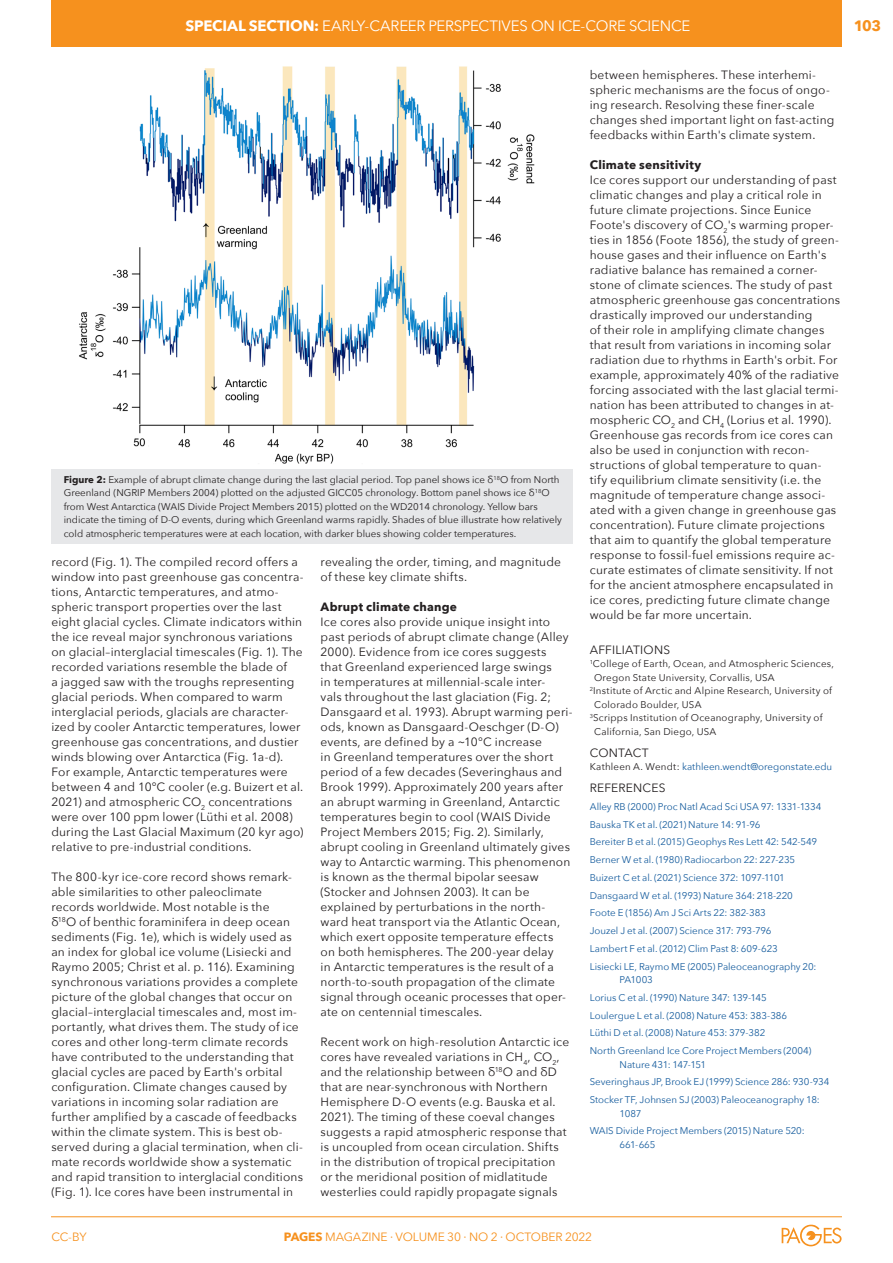
<style>
.page{position:relative;width:893px;height:1263px;background:#fff}
.page>*{position:absolute;margin:0;border:0;box-sizing:border-box;transform-origin:0 0}
.HEADER-Title{font:15px "Avenir Next";letter-spacing:-.015em;color:#fff}
.t1{font:700 15px "Avenir Next";color:#f6911e}
._3col-text{font:12px/15px "Avenir Next";letter-spacing:.015em;color:#231f20}
.t2{font:12px "Avenir Next";letter-spacing:-.005em;color:#f6911e}
._3col-subtitles{font:700 12px "Avenir Next";letter-spacing:.02em;color:#231f20}
.ARTICLE-INFO-Title{font:12px "Avenir Next";letter-spacing:.02em;color:#231f20}
.ARTICLE-INFO-Referen{font:9.75px/13.5px "Avenir Next";letter-spacing:-.005em;color:#175d9e}
.ARTICLE-Figure_Capti{font:9.75px/13.5px "Avenir Next";color:#231f20}
.ARTICLE-INFO-Authors{font:9.75px/13.5px "Avenir Next";letter-spacing:.02em;color:#231f20}
.ARTICLE-INFO-General{font:9.75px "Avenir Next";color:#175d9e}
.s1{font-weight:700}
.s2{color:#231f20}
</style>
<div class="page">
<hr style="left:51px;top:1216px;width:791px;height:1px;background:#f6911e">
<svg style="left:782px;top:1225px;width:60px;height:21px"></svg>
<div style="left:51px;top:0;width:791px;height:46px;background:#f6911e"></div>
<div style="left:51px;top:469px;width:522px;height:75px;background:#e6e7e9"></div>
<img style="left:79px;top:66px;width:456px;height:398px">
<p class="HEADER-Title" style="left:186px;top:13px;width:504px"><span class="s1">SPECIAL SECTION:</span> Early-career perspectives on i ce-co re scien ce</p>
<p class="t1" style="left:854px;top:12px;width:29px">103</p>
<p class="ARTICLE-Figure_Capti" style="left:64px;top:472px;width:500px"><span class="s1">Figure 2:</span> Example of abrupt climate change during the last glacial period. Top panel shows ice δ<sup>18</sup>O from North Greenland (NGRIP Members 2004) plotted on the adjusted GICC05 chronology. Bottom panel shows ice δ<sup>18</sup>O from West Antarctica (WAIS Divide Project Members 2015) plotted on the WD2014 chronology. Yellow bars indicate the timing of D-O events, during which Greenland warms rapidly. Shades of blue illustrate how relatively cold atmospheric temperatures were at each location, with darker blues showing colder temperatures.</p>
<p class="_3col-text" style="left:51px;top:554px;width:254px">record (Fig. 1). The compiled record offers a window into past greenhouse gas concentra&shy;tions, Antarctic temperatures, and atmo&shy;spheric transport properties over the last eight glacial cycles. Climate indicators within the ice reveal major synchronous variations on glacial–interglacial timescales (Fig. 1). The recorded variations resemble the blade of<br>a jagged saw with the troughs representing glacial periods. When compared to warm interglacial periods, glacials are character&shy;ized by cooler Antarctic temperatures, lower greenhouse gas concentrations, and dustier winds blowing over Antarctica (Fig. 1a-d).<br>For example, Antarctic temperatures were between 4 and 10℃ cooler (e.g. B uizert et al.<br>2021) and atmospheric CO<sub>2</sub> concentrations were over 100 ppm lower (Lüthi et al. 2008) during the Last Glacial Maximum (20 kyr ago) relative to pre-industrial conditions.</p>
<p class="_3col-text" style="left:51px;top:869px;width:253px">The 800-kyr ice-core record shows remark&shy;able similarities to other paleoclimate records worldwide. Most notable is the<br>δ<sup>18</sup>O of benthic foraminifera in deep ocean sediments (Fig. 1e), which is widely used as an index for global ice volume (Lisiecki and Raymo 2005; Christ et al. p. 116). Examining synchronous variations provides a complete picture of the global changes that occur on glacial–interglacial timescales and, most im&shy;portantly, what drives them. The study of ice cores and other long-term climate records have contributed to the understanding that glacial cycles are paced by Earth's orbital configuration. Climate changes caused by variations in incoming solar radiation are further amplified by a cascade of feedbacks within the climate system. This is best ob&shy;served during a glacial termination, when cli&shy;mate records worldwide show a systematic and rapid transition to interglacial conditions (Fig. 1). Ice cores have been instrumental in</p>
<p class="_3col-text" style="left:321px;top:554px;width:242px">revealing the order, timing, and magnitude of these key climate shifts.</p>
<p class="_3col-subtitles" style="left:321px;top:597px;width:138px">Abrupt climate change</p>
<p class="_3col-text" style="left:321px;top:614px;width:254px">Ice cores also provide unique insight into past periods of abrupt climate change (Alley 2000). Evidence from ice cores suggests<br>that Greenland experienced large swings<br>in temperatures at millennial-scale inter-<br>vals throughout the last glaciation (Fig. 2; Dansgaard et al. 1993). Abrupt warming peri&shy;ods, known as Dansgaard-Oeschger (D-O) events, are defined by a ~10°C increase<br>in Greenland temperatures over the short period of a few decades (Severinghaus and<br>B rook 1999). Approximately 200 years after an abrupt warming in Greenland, Antarctic temperatures begin to cool (WAIS Divide Project Members 2015; Fig. 2). Similarly, abrupt cooling in Greenland ultimately gives way to Antarctic warming. This phenomenon is known as the thermal bipolar seesaw (Stocker and Johnsen 2003). It can be explained by perturbations in the north&shy;ward heat transport via the Atlantic Ocean, which exert opposite temperature effects<br>on both hemispheres. The 200-year delay<br>in Antarctic temperatures is the result of a north-to-south propagation of the climate signal through oceanic processes that oper&shy;ate on centennial timescales.</p>
<p class="_3col-text" style="left:321px;top:1034px;width:250px">Recent work on high-resolution Antarctic ice cores have revealed variations in CH<sub>4</sub>, CO<sub>2</sub>, and the relationship between δ<sup>18</sup>O and δD that are near-synchronous with Northern Hemisphere D-O events (e.g. Bauska et al.<br>2021). The timing of these coeval changes suggests a rapid atmospheric response that is uncoupled from ocean circulation. Shifts in the distribution of tropical precipitation or the meridional position of midlatitude westerlies could rapidly propagate signals</p>
<p class="_3col-text" style="left:590px;top:67px;width:246px">between hemispheres. These interhemi&shy;spheric mechanisms are the focus of ongo&shy;ing research. Resolving these finer-scale changes shed important light on fast-acting feedbacks within Earth's climate system.</p>
<p class="_3col-subtitles" style="left:590px;top:154px;width:113px">Climate sensitivity</p>
<p class="_3col-text" style="left:590px;top:172px;width:252px">Ice cores support our understanding of past climatic changes and play a critical role in future climate projections. Since Eunice Foote's discovery of CO<sub>2</sub>'s warming proper&shy;ties in 1856 (Foote 1856), the study of green&shy;house gases and their influence on Earth's radiative balance has remained a corner&shy;stone of climate sciences. The study of past atmospheric greenhouse gas concentrations drastically improved our understanding<br>of their role in amplifying climate changes that result from variations in incoming solar radiation due to rhythms in Earth's orbit. For example, approximately 40% of the radiative forcing associated with the last glacial termi&shy;nation has been attributed to changes in at&shy;mospheric CO<sub>2</sub> and CH<sub>4</sub> (Lorius et al. 1990).<br>Greenhouse gas records from ice cores can also be used in conjunction with recon&shy;structions of global temperature to quan&shy;tify equilibrium climate sensitivity (i.e. the magnitude of temperature change associ&shy;ated with a given change in greenhouse gas concentration). Future climate projections that aim to quantify the global temperature response to fossil-fuel emissions require ac&shy;curate estimates of climate sensitivity. If not for the ancient atmosphere encapsulated in ice cores, predicting future climate change would be far more uncertain.</p>
<p class="ARTICLE-INFO-Title" style="left:590px;top:639px;width:81px">AFFILIATIONS</p>
<p class="ARTICLE-INFO-Authors" style="left:594px;top:656px;width:241px;text-indent:-4px"><sup>1</sup>College of Earth, Ocean, and Atmospheric Sciences,<br>Oregon State University, Corvallis, USA</p>
<p class="ARTICLE-INFO-Authors" style="left:594px;top:683px;width:240px;text-indent:-4px"><sup>2</sup>Institute of Arctic and Alpine Research, University of<br>Colorado Boulder, USA</p>
<p class="ARTICLE-INFO-Authors" style="left:594px;top:710px;width:230px;text-indent:-4px"><sup>3</sup>Scripps Institution of Oceanography, University of<br>California, San Diego, USA</p>
<p class="ARTICLE-INFO-Title" style="left:590px;top:742px;width:52px">CONTACT</p>
<p class="ARTICLE-INFO-General" style="left:590px;top:758px;width:244px"><span class="s2">Kathleen A. Wendt:</span> kathleen.wendt@oregonstate.edu</p>
<p class="ARTICLE-INFO-Title" style="left:590px;top:778px;width:76px">REFERENCES</p>
<p class="ARTICLE-INFO-Referen" style="left:590px;top:799px;width:233px">Alley RB (2000) Proc Natl Acad Sci USA 97: 1331-1334</p>
<p class="ARTICLE-INFO-Referen" style="left:590px;top:817px;width:172px">Bauska TK et al. (2021) Nature 14: 91-96</p>
<p class="ARTICLE-INFO-Referen" style="left:590px;top:835px;width:229px">Bereiter B et al. (2015) Geophys Res Lett 42: 542-549</p>
<p class="ARTICLE-INFO-Referen" style="left:590px;top:852px;width:207px">Berner W et al. (1980) Radiocarbon 22: 227-235</p>
<p class="ARTICLE-INFO-Referen" style="left:590px;top:870px;width:197px">Buizert C et al. (2021) Science 372: 1097-1101</p>
<p class="ARTICLE-INFO-Referen" style="left:590px;top:888px;width:205px">Dansgaard W et al. (1993) Nature 364: 218-220</p>
<p class="ARTICLE-INFO-Referen" style="left:590px;top:906px;width:178px">Foote E (1856) Am J Sci Arts 22: 382-383</p>
<p class="ARTICLE-INFO-Referen" style="left:590px;top:924px;width:183px">Jouzel J et al. (2007) Science 317: 793-796</p>
<p class="ARTICLE-INFO-Referen" style="left:590px;top:941px;width:190px">Lambert F et al. (2012) Clim Past 8: 609-623</p>
<p class="ARTICLE-INFO-Referen" style="left:619px;top:959px;width:199px;text-indent:-30px">Lisiecki LE, Raymo ME (2005) Paleoceanography 20:<br>PA1003</p>
<p class="ARTICLE-INFO-Referen" style="left:590px;top:990px;width:179px">Lorius C et al. (1990) Nature 347: 139-145</p>
<p class="ARTICLE-INFO-Referen" style="left:590px;top:1008px;width:199px">Loulergue L et al. (2008) Nature 453: 383-386</p>
<p class="ARTICLE-INFO-Referen" style="left:590px;top:1026px;width:177px">Lüthi D et al. (2008) Nature 453: 379-382</p>
<p class="ARTICLE-INFO-Referen" style="left:619px;top:1044px;width:193px;text-indent:-30px">North Greenland Ice Core Project Members (2004)<br>Nature 431: 147-151</p>
<p class="ARTICLE-INFO-Referen" style="left:590px;top:1075px;width:241px">Severinghaus JP, Brook EJ (1999) Science 286: 930-934</p>
<p class="ARTICLE-INFO-Referen" style="left:619px;top:1093px;width:202px;text-indent:-30px">Stocker TF, Johnsen SJ (2003) Paleoceanography 18:<br>1087</p>
<p class="ARTICLE-INFO-Referen" style="left:619px;top:1124px;width:187px;text-indent:-30px">WAIS Divide Project Members (2015) Nature 520:<br>661-665</p>
<p class="t2" style="left:51px;top:1227px;width:37px">CC-BY</p>
<p class="t2" style="left:284px;top:1227px;width:310px"><span class="s1">PAGES</span> MAGAZINE ∙ VOLUME 30 ∙ NO 2 ∙ Octo ber 2022</p>
</div>
